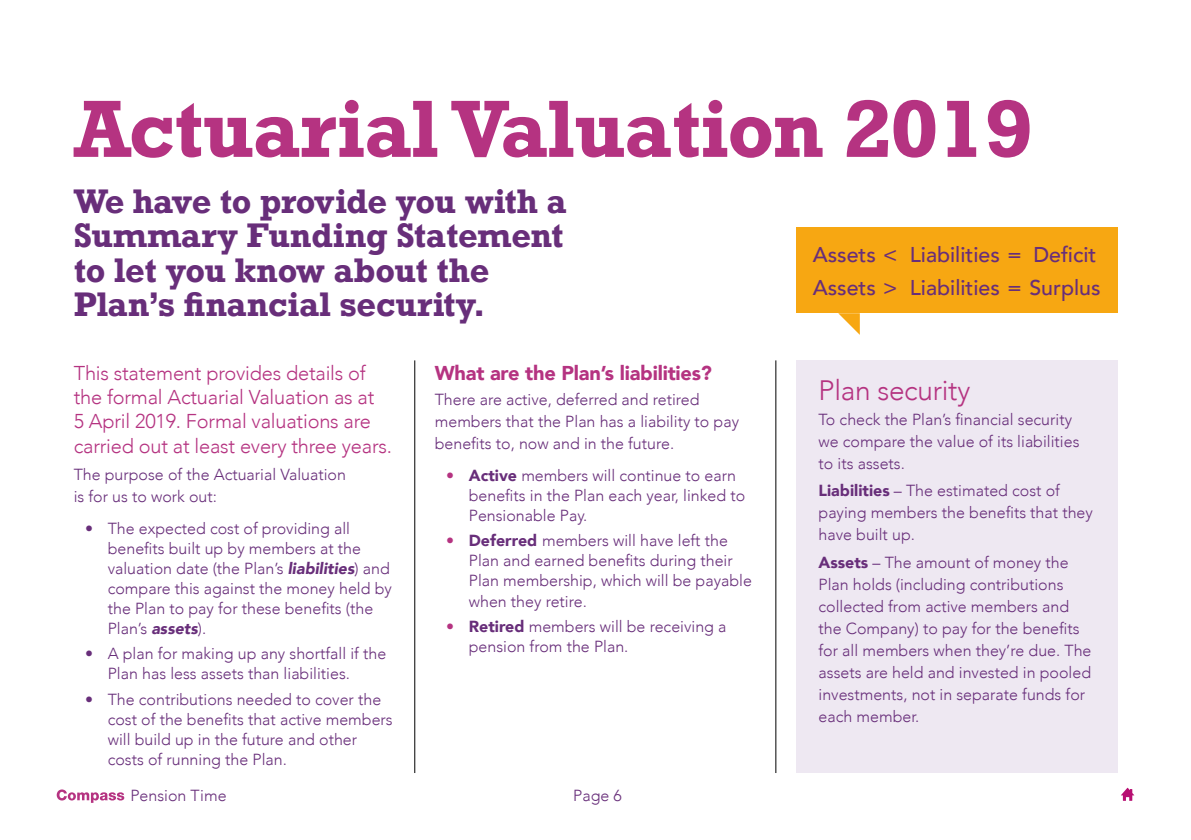
<style>
.page{position:relative;width:1191px;height:840px;background:#fff}
.page>*{position:absolute;margin:0;border:0;box-sizing:border-box;transform-origin:0 0}
.t1{font:700 76px "Rockwell";letter-spacing:-.01em;color:#b53381}
.t2{font:700 32px/34.2px "Rockwell";letter-spacing:-.01em;color:#682e7a}
.t3{font:300 28px "Avenir";letter-spacing:-.01em;color:#b53381}
.t4{font:500 21.4px/32.8px "Avenir";color:#682e7a}
.t5{font:300 20px/24px "Avenir";letter-spacing:-.01em;color:#b53381}
.t6{font:900 20px "Avenir";letter-spacing:-.01em;color:#b53381}
.t7{font:300 16px/20px "Avenir";color:#682e7a}
.s1{font-weight:900;font-style:italic}
.s2{color:#b53381}
.s3{font-weight:900}
</style>
<div class="page">
<svg style="left:57px;top:789px;width:67px;height:13px"></svg>
<svg style="left:1121px;top:787px;width:13px;height:13px"></svg>
<hr style="left:414px;top:360px;width:1px;height:412px;background:#000">
<hr style="left:775px;top:360px;width:1px;height:412px;background:#000">
<div style="left:796px;top:360px;width:321px;height:412px;background:#eee8f2"></div>
<div style="left:796px;top:227px;width:321px;height:86px;background:#f7a712"></div>
<svg style="left:838px;top:313px;width:22px;height:21px"></svg>
<h1 class="t1" style="left:74px;top:80px;width:960px">Actuarial Valuation 2019</h1>
<h2 class="t2" style="left:74px;top:184px;width:494px">We have to provide you with a<br>Summary Funding Statement to let you know about the<br>Plan’s financial security.</h2>
<h3 class="t4" style="left:812px;top:237px;width:289px">Assets &lt; Liabilities = Deficit<br>Assets &gt; Liabilities = Surplus</h3>
<p class="t5" style="left:74px;top:361px;width:320px">This statement provides details of the formal Actuarial Valuation as at<br>5 April 2019. Formal valuations are carried out at least every three years.</p>
<p class="t7" style="left:74px;top:463px;width:274px;line-height:22px">The purpose of the Actuarial Valuation is for us to work out:</p>
<p class="t7" style="left:108px;top:518px;width:286px;text-indent:-23px">• The expected cost of providing all benefits built up by members at the valuation date (the Plan’s <span class="s1">liabilities</span>) and compare this against the money held by the Plan to pay for these benefits (the Plan’s <span class="s1">assets</span>).</p>
<p class="t7" style="left:108px;top:643px;width:280px;text-indent:-23px">• A plan for making up any shortfall if the<br>Plan has less assets than liabilities.</p>
<p class="t7" style="left:108px;top:689px;width:286px;text-indent:-23px">• The contributions needed to cover the cost of the benefits that active members will build up in the future and other costs of running the Plan.</p>
<p class="t6" style="left:435px;top:356px;width:279px">What are the Plan’s liabilities?</p>
<p class="t7" style="left:435px;top:388px;width:306px;line-height:22px">There are active, deferred and retired members that the Plan has a liability to pay benefits to, now and in the future.</p>
<p class="t7" style="left:469px;top:465px;width:278px;text-indent:-23px"><span class="s2">•</span> <span class="s3">Active</span> members will continue to earn benefits in the Plan each year, linked to<br>Pensionable Pay.</p>
<p class="t7" style="left:469px;top:530px;width:285px;text-indent:-23px"><span class="s2">•</span> <span class="s3">Deferred</span> members will have left the<br>Plan and earned benefits during their<br>Plan membership, which will be payable when they retire.</p>
<p class="t7" style="left:469px;top:616px;width:259px;text-indent:-23px"><span class="s2">•</span> <span class="s3">Retired</span> members will be receiving a pension from the Plan.</p>
<p class="t7" style="left:130px;top:784px;width:98px">Pension Time</p>
<p class="t7" style="left:573px;top:784px;width:50px">Page 6</p>
<h3 class="t3" style="left:818px;top:373px;width:153px">Plan security</h3>
<p class="t7" style="left:818px;top:408px;width:262px;line-height:22px">To check the Plan’s financial security we compare the value of its liabilities to its assets.</p>
<p class="t7" style="left:818px;top:479px;width:276px;line-height:22px"><span class="s3">Liabilities</span> – The estimated cost of paying members the benefits that they have built up.</p>
<p class="t7" style="left:818px;top:551px;width:274px;line-height:22px"><span class="s3">Assets</span> – The amount of money the Plan holds (including contributions collected from active members and the Company) to pay for the benefits for all members when they’re due. The assets are held and invested in pooled investments, not in separate funds for each member.</p>
</div>
